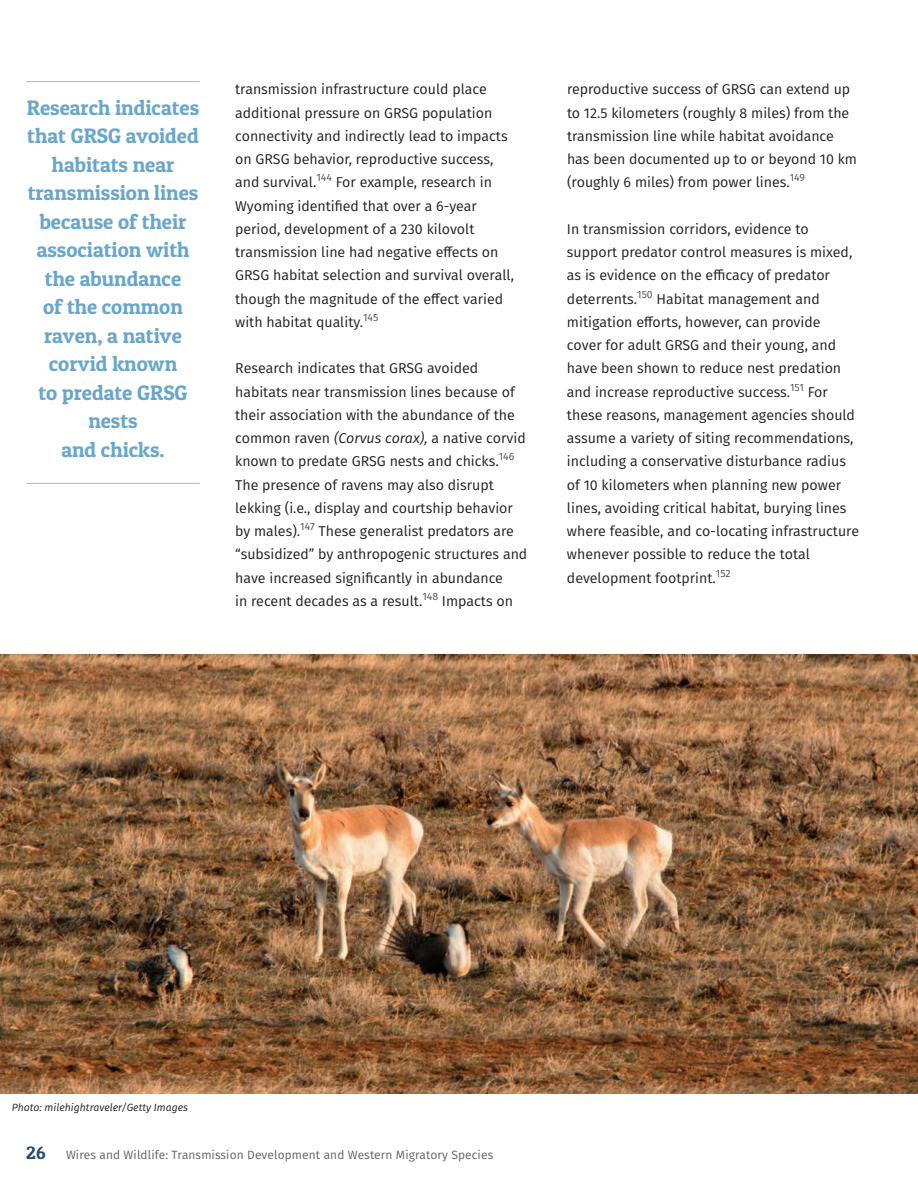
<style>
.page{position:relative;width:918px;height:1188px;background:#fff}
.page>*{position:absolute;margin:0;border:0;box-sizing:border-box;transform-origin:0 0}
.t1{font:21px/28.5px "Patua One";color:#69a6cb;text-align:center}
.t2{font:14.25px/23.2px "Fira Sans";color:#231f20}
.t3{font:12px "Fira Sans";letter-spacing:.01em;color:#636366}
.t4{font:italic 10.5px "Fira Sans";color:#231f20}
.s1{font-style:italic}
.s2{font-family:"Patua One";font-size:18px;color:#234c6e}
</style>
<div class="page">
<img style="left:0;top:654px;width:918px;height:440px">
<hr style="left:26px;top:81px;width:174px;height:1px;background:#bcbdc0">
<hr style="left:26px;top:483px;width:174px;height:1px;background:#bcbdc0">
<p class="t1" style="left:27px;top:93px;width:174px">Research indicates that GRSG avoided habitats near transmission lines because of their association with the abundance<br>of the common raven, a native corvid known<br>to predate GRSG nests</p>
<p class="t1" style="left:61px;top:435px;width:105px">and chicks.</p>
<p class="t2" style="left:235px;top:77px;width:274px">transmission infrastructure could place additional pressure on GRSG population connectivity and indirectly lead to impacts</p>
<p class="t2" style="left:235px;top:147px;width:260px">on GRSG behavior, reproductive success,</p>
<p class="t2" style="left:235px;top:170px;width:258px">and survival.<sup>144</sup> For example, research in<br>Wyoming identified that over a 6-year</p>
<p class="t2" style="left:235px;top:217px;width:280px">period, development of a 230 kilovolt transmission line had negative effects on GRSG habitat selection and survival overall, though the magnitude of the effect varied with habitat quality.<sup>145</sup></p>
<p class="t2" style="left:235px;top:356px;width:294px">Research indicates that GRSG avoided habitats near transmission lines because of their association with the abundance of the common raven <span class="s1">(Corvus corax),</span> a native corvid known to predate GRSG nests and chicks.<sup>146<br></sup>The presence of ravens may also disrupt lekking (i.e., display and courtship behavior by males).<sup>147</sup> These generalist predators are “subsidized” by anthropogenic structures and have increased significantly in abundance<br>in recent decades as a result.<sup>148</sup> Impacts on</p>
<p class="t2" style="left:567px;top:77px;width:292px">reproductive success of GRSG can extend up to 12.5 kilometers (roughly 8 miles) from the transmission line while habitat avoidance has been documented up to or beyond 10 km (roughly 6 miles) from power lines.<sup>149</sup></p>
<p class="t2" style="left:567px;top:217px;width:294px">In transmission corridors, evidence to support predator control measures is mixed, as is evidence on the efficacy of predator deterrents.<sup>150</sup> Habitat management and mitigation efforts, however, can provide<br>cover for adult GRSG and their young, and have been shown to reduce nest predation and increase reproductive success.<sup>151</sup> For these reasons, management agencies should assume a variety of siting recommendations, including a conservative disturbance radius of 10 kilometers when planning new power lines, avoiding critical habitat, burying lines where feasible, and co-locating infrastructure whenever possible to reduce the total development footprint.<sup>152</sup></p>
<p class="t4" style="left:12px;top:1099px;width:178px">Photo: milehightraveler/Getty Images</p>
<p class="t3" style="left:26px;top:1146px;width:468px"><span class="s2">26</span> Wires and Wildlife: Transmission Development and Western Migratory Species</p>
</div>
